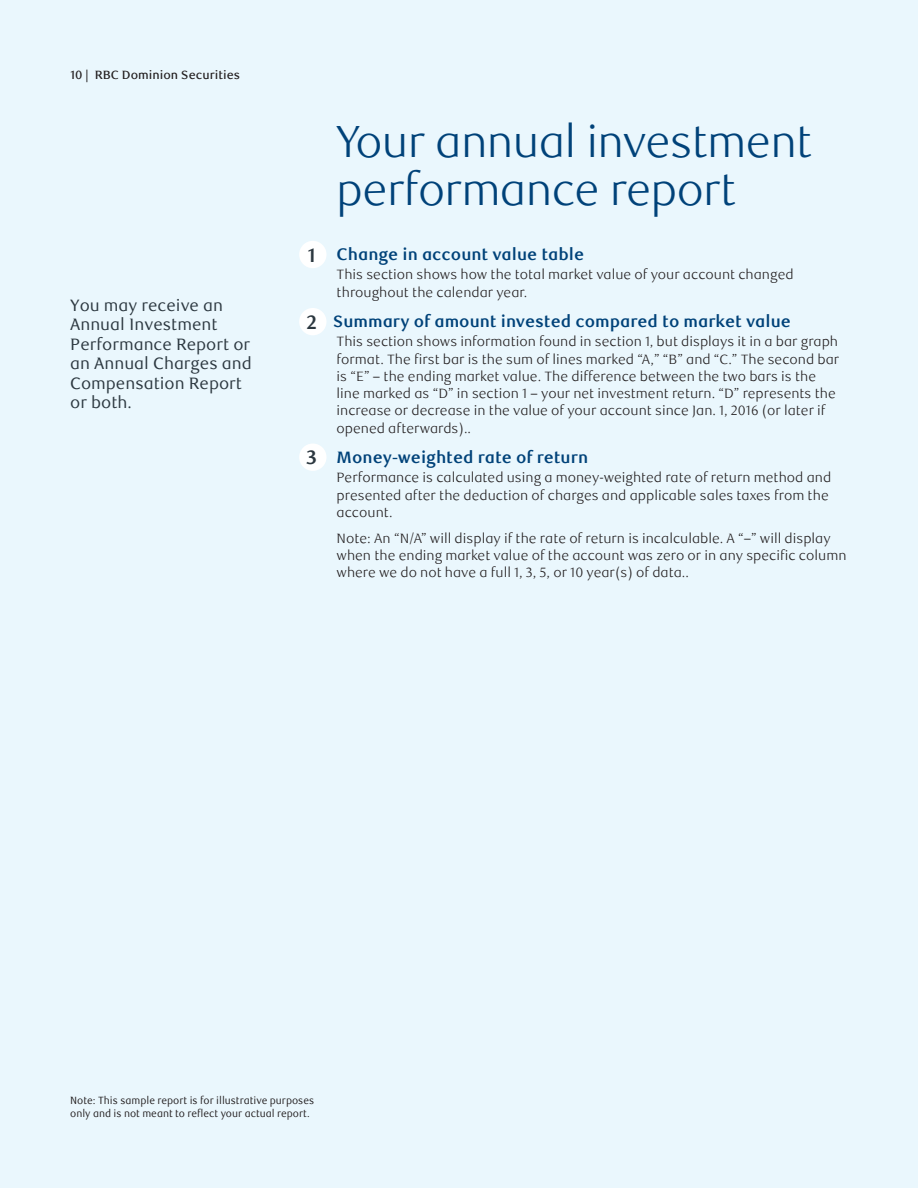
<style>
.page{position:relative;width:918px;height:1188px;background:#eaf7fd}
.page>*{position:absolute;margin:0;border:0;box-sizing:border-box;transform-origin:0 0}
._1-Main_Title{font:300 45px/48px "RBC Display";color:#004279}
._1-Main_Title_Slate{font:700 19.5px "RBC Text";color:#2c3840}
._4-Text_Headline_-_C{font:700 16.5px "RBC Text";color:#004279}
._9_Text_Highlight{font:16.5px/19.5px "RBC Text";color:#2c3840}
._5-Body_Copy_-_Circl{font:300 13.5px/17.2px "RBC Text";color:#231f20}
.t1{font:500 12px "RBC Text";color:#231f20}
._12-Disclaimer{font:10.5px/13.5px "RBC Text";color:#231f20;scale:.95 1}
</style>
<div class="page">
<div style="left:299px;top:241px;width:28px;height:27px;background:#fff;border-radius:50%"></div>
<div style="left:299px;top:308px;width:28px;height:27px;background:#fff;border-radius:50%"></div>
<div style="left:299px;top:444px;width:28px;height:27px;background:#fff;border-radius:50%"></div>
<p class="t1" style="left:70px;top:68px;width:171px">10 | RBC Dominion Securities</p>
<p class="_9_Text_Highlight" style="left:70px;top:295px;width:183px">You may receive an<br>Annual Investment<br>Performance Report or an Annual Charges and<br>Compensation Report or both.</p>
<p class="_1-Main_Title_Slate" style="left:308px;top:243px;width:10px">1</p>
<p class="_1-Main_Title_Slate" style="left:306px;top:310px;width:12px">2</p>
<p class="_1-Main_Title_Slate" style="left:306px;top:446px;width:13px">3</p>
<p class="_1-Main_Title" style="left:337px;top:119px;width:477px">Your annual investment performance report</p>
<p class="_4-Text_Headline_-_C" style="left:337px;top:245px;width:249px">Change in account value table</p>
<p class="_5-Body_Copy_-_Circl" style="left:337px;top:267px;width:459px">This section shows how the total market value of your account changed throughout the calendar year.</p>
<p class="_4-Text_Headline_-_C" style="left:333px;top:312px;width:459px">Summary of amount invested compared to market value</p>
<p class="_5-Body_Copy_-_Circl" style="left:337px;top:333px;width:504px">This section shows information found in section 1, but displays it in a bar graph format. The first bar is the sum of lines marked “A,” “B” and “C.” The second bar is “E” – the ending market value. The difference between the two bars is the line marked as “D” in section 1 – your net investment return. “D” represents the increase or decrease in the value of your account since Jan. 1, 2016 (or later if opened afterwards)..</p>
<p class="_4-Text_Headline_-_C" style="left:337px;top:447px;width:253px">Money-weighted rate of return</p>
<p class="_5-Body_Copy_-_Circl" style="left:337px;top:469px;width:496px">Performance is calculated using a money-weighted rate of return method and presented after the deduction of charges and applicable sales taxes from the account.</p>
<p class="_5-Body_Copy_-_Circl" style="left:337px;top:530px;width:511px">Note: An “N/A” will display if the rate of return is incalculable. A “–” will display when the ending market value of the account was zero or in any specific column where we do not have a full 1, 3, 5, or 10 year(s) of data..</p>
<p class="_12-Disclaimer" style="left:70px;top:1094px;width:258px">Note: This sample report is for illustrative purposes only and is not meant to reflect your actual report.</p>
</div>
